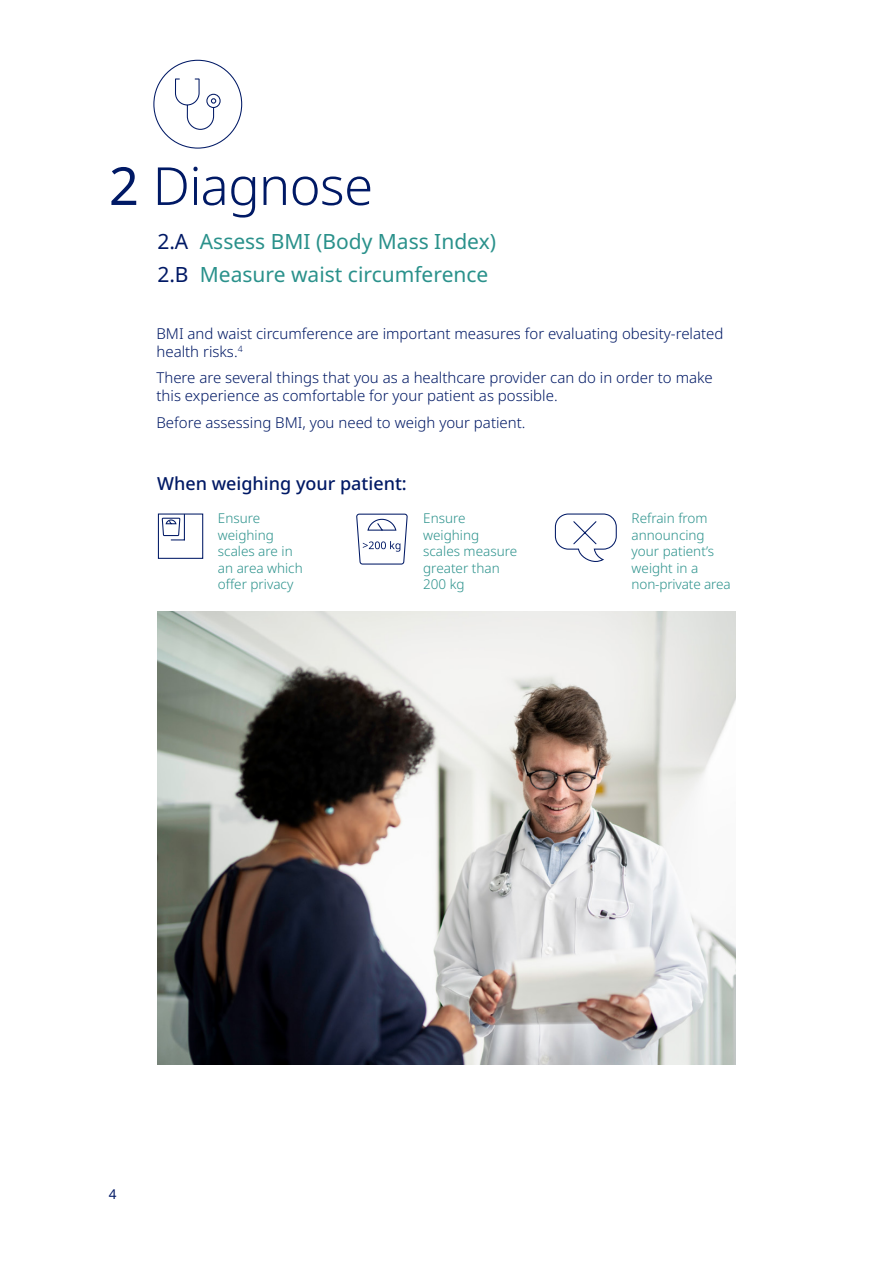
<style>
.page{position:relative;width:893px;height:1263px;background:#fff}
.page>*{position:absolute;margin:0;border:0;box-sizing:border-box;transform-origin:0 0}
.t1{font:300 52.5px "Apis";letter-spacing:-.01em;color:#001965}
.t2{font:21px/32.5px "Apis";color:#2a918b}
.t3{font:500 18px "Apis";color:#001965}
.t4{font:300 15px/18px "Apis";color:#001965}
.t5{font:300 13.5px/16.5px "Apis";color:#2a918b}
.t6{font:13.5px "Apis";color:#001965}
.s1{font-weight:400}
.s2{color:#001965}
</style>
<div class="page">
<img style="left:157px;top:611px;width:579px;height:454px">
<svg style="left:175px;top:78px;width:46px;height:52px"></svg>
<svg style="left:554px;top:513px;width:63px;height:49px"></svg>
<svg style="left:356px;top:513px;width:52px;height:52px"></svg>
<div style="left:158px;top:513px;width:45px;height:46px;border:1px solid #001965"></div>
<svg style="left:161px;top:514px;width:24px;height:26px"></svg>
<h1 class="t1" style="left:109px;top:149px;width:266px"><span class="s1">2</span> Diagnose</h1>
<h2 class="t2" style="left:157px;top:226px;width:340px"><span class="s2">2.A</span> Assess BMI (Body Mass Index)<br><span class="s2">2.B</span> Measure waist circumference</h2>
<p class="t4" style="left:156px;top:325px;width:568px">BMI and waist circumference are important measures for evaluating obesity-related health risks.<sup>4</sup></p>
<p class="t4" style="left:156px;top:369px;width:558px">There are several things that you as a healthcare provider can do in order to make this experience as comfortable for your patient as possible.</p>
<p class="t4" style="left:156px;top:414px;width:371px">Before assessing BMI, you need to weigh your patient.</p>
<p class="t3" style="left:157px;top:470px;width:251px">When weighing your patient:</p>
<p class="t5" style="left:218px;top:510px;width:86px">Ensure weighing scales are in an area which offer privacy</p>
<p class="t5" style="left:423px;top:510px;width:96px">Ensure weighing scales measure greater than<br>200 kg</p>
<p class="t5" style="left:632px;top:510px;width:101px">Refrain from announcing your patient’s weight in a non-private area</p>
<p class="t6" style="left:109px;top:1185px;width:9px">4</p>
</div>
